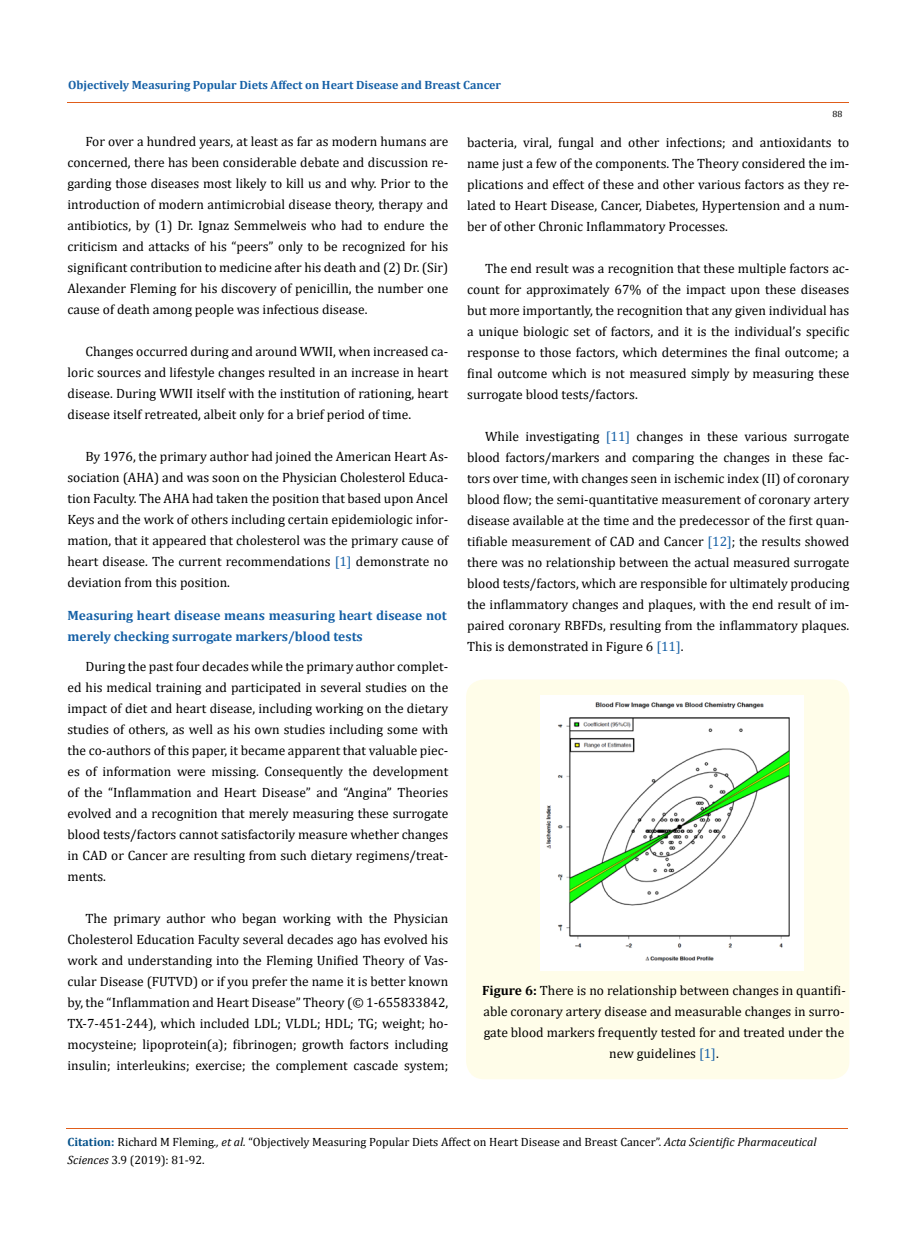
<style>
.page{position:relative;width:917px;height:1242px;background:#fff}
.page>*{position:absolute;margin:0;border:0;box-sizing:border-box;transform-origin:0 0}
.t1{font:13.5px/21px "Cambria";color:#000;text-align:justify}
.t2{font:700 13.5px/21px "Cambria";color:#1560a6}
.t3{font:12px/18px "Cambria";color:#000}
.t4{font:700 12px "Cambria";color:#1560a6}
.t5{font:9px "Cambria";color:#000}
.s1{color:#1560a6}
.s2{font-weight:700}
.s3{font-weight:700;color:#035089}
.s4{font-style:italic}
</style>
<div class="page">
<hr style="left:66px;top:1128px;width:781px;height:1px;background:#e05d1a">
<hr style="left:67px;top:102px;width:782px;height:1px;background:#e05d1a">
<div style="left:466px;top:680px;width:383px;height:399px;background:#fffde9;border-radius:18px"></div>
<img style="left:540px;top:696px;width:263px;height:275px">
<p class="t4" style="left:68px;top:76px;width:434px">Objectively Measuring Popular Diets Affect on Heart Disease and Breast Cancer</p>
<p class="t5" style="left:832px;top:109px;width:11px">88</p>
<p class="t1" style="left:67px;top:131px;width:382px;text-indent:18px">For over a hundred years, at least as far as modern humans are concerned, there has been considerable debate and discussion re&shy;garding those diseases most likely to kill us and why. Prior to the introduction of modern antimicrobial disease theory, therapy and antibiotics, by (1) Dr. Ignaz Semmelweis who had to endure the criticism and attacks of his “peers” only to be recognized for his significant contribution to medicine after his death and (2) Dr. (Sir)<br>Alexander Fleming for his discovery of penicillin, the number one cause of death among people was infectious disease.</p>
<p class="t1" style="left:67px;top:341px;width:382px;text-indent:18px">Changes occurred during and around WWII, when increased ca&shy;loric sources and lifestyle changes resulted in an increase in heart disease. During WWII itself with the institution of rationing, heart disease itself retreated, albeit only for a brief period of time.</p>
<p class="t1" style="left:67px;top:446px;width:382px;text-indent:18px">By 1976, the primary author had joined the American Heart As&shy;sociation (AHA) and was soon on the Physician Cholesterol Educa&shy;tion Faculty. The AHA had taken the position that based upon Ancel Keys and the work of others including certain epidemiologic infor&shy;mation, that it appeared that cholesterol was the primary cause of heart disease. The current recommendations <span class="s1">[1]</span> demonstrate no deviation from this position.</p>
<p class="t2" style="left:67px;top:604px;width:381px">Measuring heart disease means measuring heart disease not merely checking surrogate markers/blood tests</p>
<p class="t1" style="left:67px;top:656px;width:382px;text-indent:18px">During the past four decades while the primary author complet&shy;ed his medical training and participated in several studies on the impact of diet and heart disease, including working on the dietary studies of others, as well as his own studies including some with the co-authors of this paper, it became apparent that valuable piec&shy;es of information were missing. Consequently the development of the “Inflammation and Heart Disease” and “Angina” Theories evolved and a recognition that merely measuring these surrogate blood tests/factors cannot satisfactorily measure whether changes in CAD or Cancer are resulting from such dietary regimens/treat&shy;ments.</p>
<p class="t1" style="left:67px;top:908px;width:382px;text-indent:18px">The primary author who began working with the Physician Cholesterol Education Faculty several decades ago has evolved his work and understanding into the Fleming Unified Theory of Vas&shy;cular Disease (FUTVD) or if you prefer the name it is better known by, the “Inflammation and Heart Disease” Theory (© 1-655833842, TX-7-451-244), which included LDL; VLDL; HDL; TG; weight; ho&shy;mocysteine; lipoprotein(a); fibrinogen; growth factors including insulin; interleukins; exercise; the complement cascade system;</p>
<p class="t1" style="left:467px;top:131px;width:384px">bacteria, viral, fungal and other infections; and antioxidants to name just a few of the components. The Theory considered the im&shy;plications and effect of these and other various factors as they re&shy;lated to Heart Disease, Cancer, Diabetes, Hypertension and a num&shy;ber of other Chronic Inflammatory Processes.</p>
<p class="t1" style="left:467px;top:257px;width:384px;text-indent:18px">The end result was a recognition that these multiple factors ac&shy;count for approximately 67% of the impact upon these diseases but more importantly, the recognition that any given individual has a unique biologic set of factors, and it is the individual’s specific response to those factors, which determines the final outcome; a final outcome which is not measured simply by measuring these surrogate blood tests/factors.</p>
<p class="t1" style="left:467px;top:426px;width:384px;text-indent:18px">While investigating <span class="s1">[11]</span> changes in these various surrogate blood factors/markers and comparing the changes in these fac&shy;tors over time, with changes seen in ischemic index (II) of coronary blood flow; the semi-quantitative measurement of coronary artery disease available at the time and the predecessor of the first quan&shy;tifiable measurement of CAD and Cancer <span class="s1">[12]</span>; the results showed there was no relationship between the actual measured surrogate blood tests/factors, which are responsible for ultimately producing the inflammatory changes and plaques, with the end result of im&shy;paired coronary RBFDs, resulting from the inflammatory plaques.<br>This is demonstrated in Figure 6 <span class="s1">[11]</span>.</p>
<p class="t1" style="left:482px;top:979px;width:365px;text-align:center"><span class="s2">Figure 6:</span> There is no relationship between changes in quantifi&shy;able coronary artery disease and measurable changes in surro&shy;gate blood markers frequently tested for and treated under the new guidelines <span class="s1">[1]</span>.</p>
<p class="t3" style="left:67px;top:1133px;width:750px"><span class="s3">Citation:</span> Richard M Fleming<span class="s4">., et al.</span> “Objectively Measuring Popular Diets Affect on Heart Disease and Breast Cancer”. <span class="s4">Acta Scientific Pharmaceutical<br>Sciences</span> 3.9 (2019): 81-92.</p>
</div>
